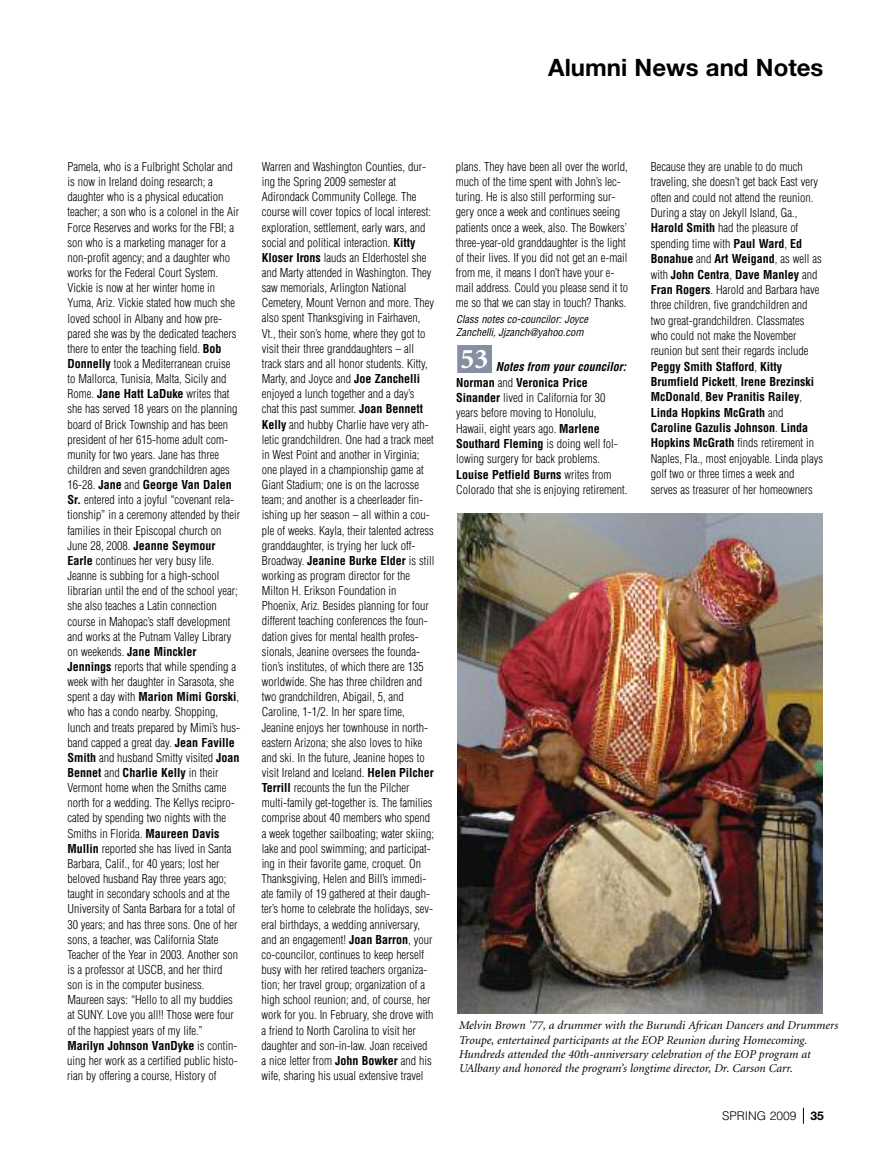
<style>
.page{position:relative;width:891px;height:1161px;background:#fff}
.page>*{position:absolute;margin:0;border:0;box-sizing:border-box;transform-origin:0 0}
.t1{font:700 28.5px "Minion";color:#fff}
.t2{font:700 24px "Helvetica Neue";color:#000}
.t3{font:300 condensed 12px/15.1px "Helvetica";color:#000}
.t4{font:italic 12px/14.4px "Minion";color:#000}
.t5{font:300 12px "Helvetica";color:#000}
.t6{font:italic condensed 10.5px/12.6px "Helvetica";color:#000}
.s1{font-weight:700}
.s2{font-weight:700;font-style:italic}
.s3{font-family:"Helvetica Neue";font-weight:700}
</style>
<div class="page">
<hr style="left:0;top:0;width:1px;height:1161px;background:#a4be76">
<svg style="left:803px;top:1108px;width:1px;height:16px"></svg>
<div style="left:458px;top:345px;width:33px;height:28px;background:#858fa1"></div>
<img style="left:458px;top:514px;width:364px;height:499px">
<h2 class="t2" style="left:548px;top:59px;width:277px">Alumni News and Notes</h2>
<p class="t3" style="left:67px;top:159px;width:174px">Pamela, who is a Fulbright Scholar and is now in Ireland doing research; a daughter who is a physical education teacher; a son who is a colonel in the Air Force Reserves and works for the FBI; a son who is a marketing manager for a non-profit agency; and a daughter who works for the Federal Court System.<br>Vickie is now at her winter home in Yuma, Ariz. Vickie stated how much she loved school in Albany and how pre&shy;pared she was by the dedicated teachers there to enter the teaching field. <span class="s1">Bob Donnelly</span> took a Mediterranean cruise to Mallorca, Tunisia, Malta, Sicily and Rome. <span class="s1">Jane Hatt LaDuke</span> writes that she has served 18 years on the planning board of Brick Township and has been president of her 615-home adult com&shy;munity for two years. Jane has three children and seven grandchildren ages 16-28. <span class="s1">Jane</span> and <span class="s1">George Van Dalen Sr.</span> entered into a joyful “covenant rela&shy;tionship” in a ceremony attended by their families in their Episcopal church on June 28, 2008. <span class="s1">Jeanne Seymour Earle</span> continues her very busy life.<br>Jeanne is subbing for a high-school librarian until the end of the school year; she also teaches a Latin connection course in Mahopac’s staff development and works at the Putnam Valley Library on weekends. <span class="s1">Jane Minckler Jennings</span> reports that while spending a week with her daughter in Sarasota, she spent a day with <span class="s1">Marion Mimi Gorski</span>, who has a condo nearby. Shopping, lunch and treats prepared by Mimi’s hus&shy;band capped a great day. <span class="s1">Jean Faville Smith</span> and husband Smitty visited <span class="s1">Joan Bennet</span> and <span class="s1">Charlie Kelly</span> in their Vermont home when the Smiths came north for a wedding. The Kellys recipro&shy;cated by spending two nights with the Smiths in Florida. <span class="s1">Maureen Davis Mullin</span> reported she has lived in Santa Barbara, Calif., for 40 years; lost her beloved husband Ray three years ago; taught in secondary schools and at the University of Santa Barbara for a total of 30 years; and has three sons. One of her sons, a teacher, was California State Teacher of the Year in 2003. Another son is a professor at USCB, and her third son is in the computer business.<br>Maureen says: “Hello to all my buddies at SUNY. Love you all!! Those were four of the happiest years of my life.” <span class="s1">Marilyn Johnson VanDyke</span> is contin&shy;uing her work as a certified public histo&shy;rian by offering a course, History of</p>
<p class="t3" style="left:262px;top:159px;width:174px">Warren and Washington Counties, dur&shy;ing the Spring 2009 semester at Adirondack Community College. The course will cover topics of local interest: exploration, settlement, early wars, and social and political interaction. <span class="s1">Kitty Kloser Irons</span> lauds an Elderhostel she and Marty attended in Washington. They saw memorials, Arlington National Cemetery, Mount Vernon and more. They also spent Thanksgiving in Fairhaven, Vt., their son’s home, where they got to visit their three granddaughters – all track stars and all honor students. Kitty, Marty, and Joyce and <span class="s1">Joe Zanchelli </span>enjoyed a lunch together and a day’s chat this past summer. <span class="s1">Joan Bennett Kelly</span> and hubby Charlie have very ath&shy;letic grandchildren. One had a track meet in West Point and another in Virginia; one played in a championship game at Giant Stadium; one is on the lacrosse team; and another is a cheerleader fin&shy;ishing up her season – all within a cou&shy;ple of weeks. Kayla, their talented actress granddaughter, is trying her luck off-Broadway. <span class="s1">Jeanine Burke Elder</span> is still working as program director for the Milton H. Erikson Foundation in Phoenix, Ariz. Besides planning for four different teaching conferences the foun&shy;dation gives for mental health profes&shy;sionals, Jeanine oversees the founda&shy;tion’s institutes, of which there are 135 worldwide. She has three children and two grandchildren, Abigail, 5, and Caroline, 1-1/2. In her spare time, Jeanine enjoys her townhouse in north&shy;eastern Arizona; she also loves to hike and ski. In the future, Jeanine hopes to visit Ireland and Iceland. <span class="s1">Helen Pilcher Terrill</span> recounts the fun the Pilcher multi-family get-together is. The families comprise about 40 members who spend a week together sailboating; water skiing; lake and pool swimming; and participat&shy;ing in their favorite game, croquet. On Thanksgiving, Helen and Bill’s immedi&shy;ate family of 19 gathered at their daugh&shy;ter’s home to celebrate the holidays, sev&shy;eral birthdays, a wedding anniversary, and an engagement! <span class="s1">Joan Barron</span>, your co-councilor, continues to keep herself busy with her retired teachers organiza&shy;tion; her travel group; organization of a high school reunion; and, of course, her work for you. In February, she drove with a friend to North Carolina to visit her daughter and son-in-law. Joan received a nice letter from <span class="s1">John Bowker</span> and his wife, sharing his usual extensive travel</p>
<p class="t3" style="left:456px;top:159px;width:174px">plans. They have been all over the world, much of the time spent with John’s lec&shy;turing. He is also still performing sur&shy;gery once a week and continues seeing patients once a week, also. The Bowkers’ three-year-old granddaughter is the light of their lives. If you did not get an e-mail from me, it means I don’t have your e&shy;mail address. Could you please send it to me so that we can stay in touch? Thanks.</p>
<p class="t3" style="left:651px;top:159px;width:174px">Because they are unable to do much traveling, she doesn’t get back East very often and could not attend the reunion.<br>During a stay on Jekyll Island, Ga., <span class="s1">Harold Smith</span> had the pleasure of spending time with <span class="s1">Paul Ward</span>, <span class="s1">Ed Bonahue</span> and <span class="s1">Art Weigand</span>, as well as with <span class="s1">John Centra</span>, <span class="s1">Dave Manley</span> and <span class="s1">Fran Rogers</span>. Harold and Barbara have three children, five grandchildren and two great-grandchildren. Classmates who could not make the November reunion but sent their regards include <span class="s1">Peggy Smith Stafford</span>, <span class="s1">Kitty Brumfield Pickett</span>, <span class="s1">Irene Brezinski McDonald</span>, <span class="s1">Bev Pranitis Railey</span>, <span class="s1">Linda Hopkins McGrath</span> and <span class="s1">Caroline Gazulis Johnson</span>. <span class="s1">Linda Hopkins McGrath</span> finds retirement in Naples, Fla., most enjoyable. Linda plays golf two or three times a week and serves as treasurer of her homeowners</p>
<p class="t6" style="left:456px;top:313px;width:133px">Class notes co-councilor: Joyce<br>Zanchelli, Jjzanch@yahoo.com</p>
<p class="t3" style="left:456px;top:359px;width:173px;text-indent:39px"><span class="s2">Notes from your councilor:<br></span><span class="s1">Norman</span> and <span class="s1">Veronica Price Sinander</span> lived in California for 30 years before moving to Honolulu, Hawaii, eight years ago. <span class="s1">Marlene Southard Fleming</span> is doing well fol&shy;lowing surgery for back problems.<br><span class="s1">Louise Petfield Burns</span> writes from Colorado that she is enjoying retirement.</p>
<h1 class="t1" style="left:461px;top:348px;width:29px">53</h1>
<p class="t4" style="left:459px;top:1019px;width:381px">Melvin Brown ’77, a drummer with the Burundi African Dancers and Drummers Troupe, entertained participants at the EOP Reunion during Homecoming.<br>Hundreds attended the 40th-anniversary celebration of the EOP program at UAlbany and honored the program’s longtime director, Dr. Carson Carr.</p>
<p class="t5" style="left:722px;top:1109px;width:103px">SPRING 2009 <span class="s3">35</span></p>
</div>
